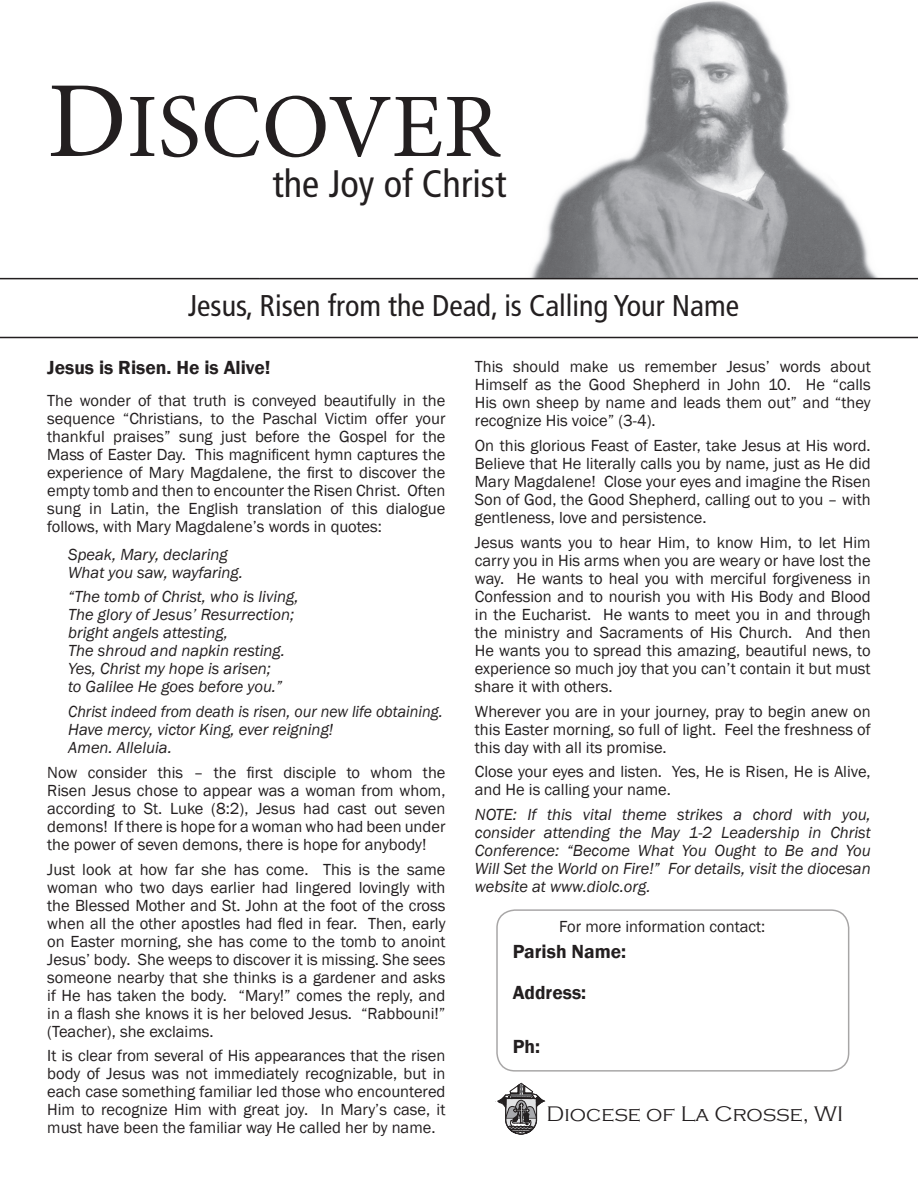
<style>
.page{position:relative;width:918px;height:1188px;background:#fff}
.page>*{position:absolute;margin:0;border:0;box-sizing:border-box;transform-origin:0 0}
.t1{font:90.75px "Minion Pro";color:#231f20}
.t2{font:condensed 38.25px "Frutiger";color:#231f20}
.t3{font:condensed 30px "Frutiger";color:#231f20}
.t4{font:300 21.75px "Copperplate Gothic";color:#231f20}
.t5{font:600 19.5px/41.2px "Franklin Gothic";color:#231f20}
.t6{font:16.5px/18px "Franklin Gothic";color:#231f20;text-align:justify}
.t7{font:italic 16.5px/18px "Franklin Gothic";color:#231f20}
.t8{font:italic 16.5px/18px "Franklin Gothic";color:#231f20;scale:.96 1}
.s1{font-size:108.3px}
</style>
<div class="page">
<img style="left:503px;top:1px;width:415px;height:277px">
<svg style="left:0;top:278px;width:918px;height:60px"></svg>
<svg style="left:498px;top:1083px;width:47px;height:52px"></svg>
<svg style="left:47px;top:277px;width:335px;height:2px"></svg>
<div style="left:496px;top:909px;width:353px;height:163px;border:2px solid #231f20;border-radius:18px"></div>
<h1 class="t1" style="left:47px;top:66px;width:454px"><span class="s1">D</span>ISCOVER</h1>
<h2 class="t2" style="left:272px;top:161px;width:235px">the Joy of Christ</h2>
<h3 class="t3" style="left:188px;top:288px;width:553px">Jesus, Risen from the Dead, is Calling Your Name</h3>
<p class="t5" style="left:47px;top:347px;width:225px">Jesus is Risen. He is Alive!</p>
<p class="t6" style="left:47px;top:392px;width:400px">The wonder of that truth is conveyed beautifully in the sequence “Christians, to the Paschal Victim offer your thankful praises” sung just before the Gospel for the Mass of Easter Day. This magnificent hymn captures the experience of Mary Magdalene, the first to discover the empty tomb and then to encounter the Risen Christ. Often sung in Latin, the English translation of this dialogue follows, with Mary Magdalene’s words in quotes:</p>
<p class="t7" style="left:68px;top:545px;width:176px">Speak, Mary, declaring<br>What you saw, wayfaring.</p>
<p class="t7" style="left:68px;top:588px;width:232px">“The tomb of Christ, who is living,<br>The glory of Jesus’ Resurrection; bright angels attesting,<br>The shroud and napkin resting.<br>Yes, Christ my hope is arisen;<br>to Galilee He goes before you.”</p>
<p class="t8" style="left:68px;top:703px;width:392px">Christ indeed from death is risen, our new life obtaining.<br>Have mercy, victor King, ever reigning!<br>Amen. Alleluia.</p>
<p class="t6" style="left:47px;top:764px;width:400px">Now consider this – the first disciple to whom the Risen Jesus chose to appear was a woman from whom, according to St. Luke (8:2), Jesus had cast out seven demons! If there is hope for a woman who had been under the power of seven demons, there is hope for anybody!</p>
<p class="t6" style="left:47px;top:860px;width:400px">Just look at how far she has come. This is the same woman who two days earlier had lingered lovingly with the Blessed Mother and St. John at the foot of the cross when all the other apostles had fled in fear. Then, early on Easter morning, she has come to the tomb to anoint Jesus’ body. She weeps to discover it is missing. She sees someone nearby that she thinks is a gardener and asks if He has taken the body. “Mary!” comes the reply, and in a flash she knows it is her beloved Jesus. “Rabbouni!” (Teacher), she exclaims.</p>
<p class="t6" style="left:47px;top:1047px;width:400px">It is clear from several of His appearances that the risen body of Jesus was not immediately recognizable, but in each case something familiar led those who encountered Him to recognize Him with great joy. In Mary’s case, it must have been the familiar way He called her by name.</p>
<p class="t6" style="left:475px;top:358px;width:397px">This should make us remember Jesus’ words about Himself as the Good Shepherd in John 10. He “calls His own sheep by name and leads them out” and “they recognize His voice” (3-4).</p>
<p class="t6" style="left:475px;top:437px;width:397px">On this glorious Feast of Easter, take Jesus at His word.<br>Believe that He literally calls you by name, just as He did Mary Magdalene! Close your eyes and imagine the Risen Son of God, the Good Shepherd, calling out to you – with gentleness, love and persistence.</p>
<p class="t6" style="left:475px;top:534px;width:397px">Jesus wants you to hear Him, to know Him, to let Him carry you in His arms when you are weary or have lost the way. He wants to heal you with merciful forgiveness in Confession and to nourish you with His Body and Blood in the Eucharist. He wants to meet you in and through the ministry and Sacraments of His Church. And then He wants you to spread this amazing, beautiful news, to experience so much joy that you can’t contain it but must share it with others.</p>
<p class="t6" style="left:475px;top:702px;width:397px">Wherever you are in your journey, pray to begin anew on this Easter morning, so full of light. Feel the freshness of this day with all its promise.</p>
<p class="t6" style="left:475px;top:763px;width:397px">Close your eyes and listen. Yes, He is Risen, He is Alive, and He is calling your name.</p>
<p class="t7" style="left:475px;top:806px;width:397px;text-align:justify">NOTE: If this vital theme strikes a chord with you, consider attending the May 1-2 Leadership in Christ Conference: “Become What You Ought to Be and You Will Set the World on Fire!” For details, visit the diocesan website at www.diolc.org.</p>
<p class="t6" style="left:559px;top:918px;width:208px">For more information contact:</p>
<p class="t5" style="left:513px;top:931px;width:115px">Parish Name:<br>Address:</p>
<p class="t5" style="left:513px;top:1026px;width:29px">Ph:</p>
<h3 class="t4" style="left:547px;top:1102px;width:298px">Diocese of La Crosse, WI</h3>
</div>
